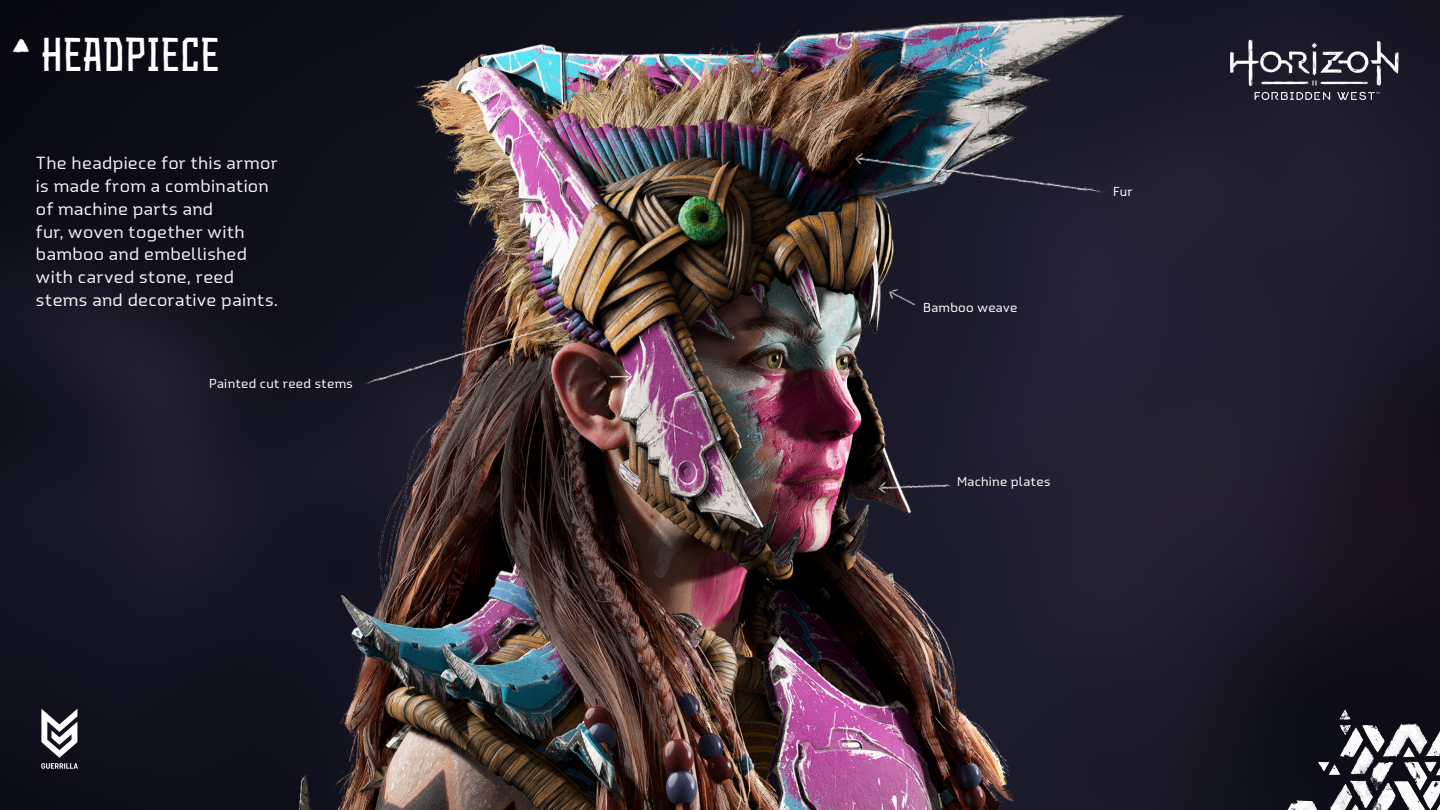
<style>
.page{position:relative;width:1440px;height:810px;background:#fff}
.page>*{position:absolute;margin:0;border:0;box-sizing:border-box;transform-origin:0 0}
.t1{font:condensed 45px "Hunter";color:#fff}
.t2{font:expanded 17.25px/22.8px "Oita";letter-spacing:.025em;color:#f3f3f4}
.t3{font:expanded 12.75px "Oita";letter-spacing:.03em;color:#fff}
</style>
<div class="page">
<img style="left:0;top:0;width:1440px;height:810px">
<img style="left:14px;top:39px;width:15px;height:19px">
<img style="left:1306px;top:34px;width:100px;height:73px">
<img style="left:81px;top:6px;width:1225px;height:804px">
<img style="left:604px;top:373px;width:18px;height:6px">
<img style="left:622px;top:369px;width:15px;height:15px">
<img style="left:325px;top:316px;width:245px;height:81px">
<img style="left:559px;top:311px;width:19px;height:19px">
<img style="left:890px;top:288px;width:33px;height:21px">
<img style="left:882px;top:281px;width:21px;height:21px">
<img style="left:857px;top:153px;width:292px;height:46px">
<img style="left:850px;top:148px;width:17px;height:18px">
<img style="left:890px;top:480px;width:74px;height:9px">
<img style="left:874px;top:478px;width:16px;height:16px">
<img style="left:1262px;top:690px;width:178px;height:120px">
<svg style="left:41px;top:709px;width:37px;height:60px"></svg>
<p class="t1" style="left:40px;top:26px;width:180px">HEADPIECE</p>
<p class="t2" style="left:36px;top:151px;width:243px">The headpiece for this armor is made from a combination of machine parts and<br>fur, woven together with bamboo and embellished with carved stone, reed stems and decorative paints.</p>
<p class="t3" style="left:209px;top:375px;width:145px">Painted cut reed stems</p>
<p class="t3" style="left:923px;top:299px;width:96px">Bamboo weave</p>
<p class="t3" style="left:1113px;top:183px;width:21px">Fur</p>
<p class="t3" style="left:957px;top:473px;width:95px">Machine plates</p>
</div>
